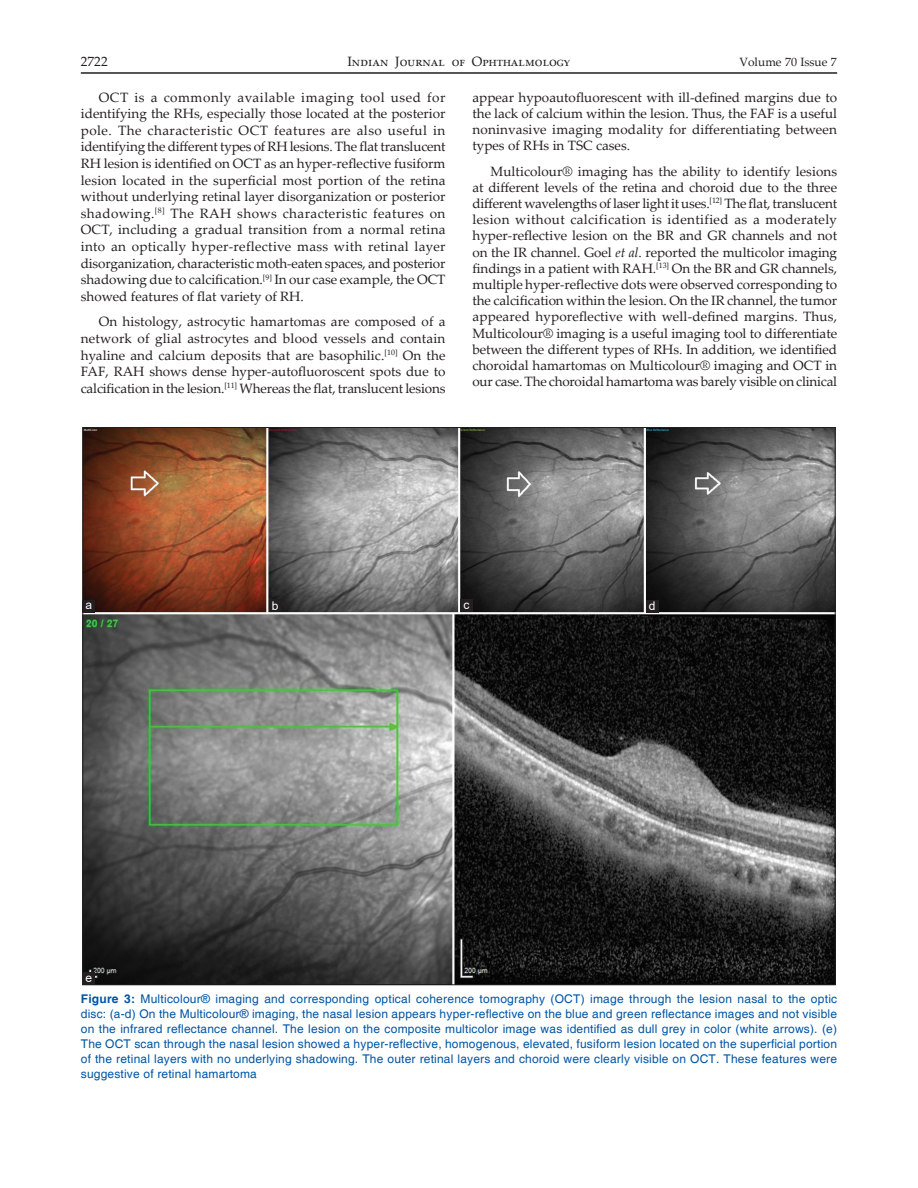
<style>
.page{position:relative;width:918px;height:1188px;background:#fff}
.page>*{position:absolute;margin:0;border:0;box-sizing:border-box;transform-origin:0 0}
.TX{font:13.5px/16.6px "Palatino Linotype";letter-spacing:-.005em;color:#231f20;text-align:justify}
.FGC{font:12px/15px "Helvetica";letter-spacing:.015em;color:#0155a5;text-align:justify}
.t1{font:12px "Palatino Linotype";color:#231f20}
.LABEL{font:12px "Arial";color:#fff}
.s1{font-style:italic}
.s2{font-weight:700}
</style>
<div class="page">
<hr style="left:81px;top:72px;width:756px;height:2px;background:#231f20">
<img style="left:85px;top:429px;width:748px;height:554px">
<div style="left:646px;top:600px;width:12px;height:12px;background:#231f20"></div>
<div style="left:460px;top:600px;width:13px;height:12px;background:#231f20"></div>
<div style="left:269px;top:600px;width:13px;height:12px;background:#231f20"></div>
<div style="left:83px;top:600px;width:12px;height:12px;background:#231f20"></div>
<div style="left:83px;top:972px;width:12px;height:13px;background:#231f20"></div>
<p class="TX" style="left:81px;top:53px;width:28px">2722</p>
<p class="TX" style="left:347px;top:53px;width:225px">Indian Journal of Ophthalmology</p>
<p class="t1" style="left:739px;top:54px;width:99px">Volume 70 Issue 7</p>
<p class="TX" style="left:81px;top:88px;width:366px;text-indent:18px">OCT is a commonly available imaging tool used for identifying the RHs, especially those located at the posterior pole. The characteristic OCT features are also useful in identifying the different types of RH lesions. The flat translucent RH lesion is identified on OCT as an hyper‑reflective fusiform lesion located in the superficial most portion of the retina without underlying retinal layer disorganization or posterior shadowing.<sup>[8]</sup> The RAH shows characteristic features on OCT, including a gradual transition from a normal retina into an optically hyper‑reflective mass with retinal layer disorganization, characteristic moth‑eaten spaces, and posterior shadowing due to calcification.<sup>[9]</sup> In our case example, the OCT showed features of flat variety of RH.</p>
<p class="TX" style="left:81px;top:313px;width:366px;text-indent:18px">On histology, astrocytic hamartomas are composed of a network of glial astrocytes and blood vessels and contain hyaline and calcium deposits that are basophilic.<sup>[10]</sup> On the FAF, RAH shows dense hyper‑autofluoroscent spots due to calcification in the lesion.<sup>[11]</sup> Whereas the flat, translucent lesions</p>
<p class="TX" style="left:472px;top:89px;width:366px;line-height:16.2px">appear hypoautofluorescent with ill‑defined margins due to the lack of calcium within the lesion. Thus, the FAF is a useful noninvasive imaging modality for differentiating between types of RHs in TSC cases.</p>
<p class="TX" style="left:472px;top:162px;width:366px;line-height:16.2px;text-indent:18px">Multicolour® imaging has the ability to identify lesions at different levels of the retina and choroid due to the three different wavelengths of laser light it uses.<sup>[12]</sup> The flat, translucent lesion without calcification is identified as a moderately hyper‑reflective lesion on the BR and GR channels and not on the IR channel. Goel <span class="s1">et al</span>. reported the multicolor imaging findings in a patient with RAH.<sup>[13]</sup> On the BR and GR channels, multiple hyper‑reflective dots were observed corresponding to the calcification within the lesion. On the IR channel, the tumor appeared hyporeflective with well‑defined margins. Thus, Multicolour® imaging is a useful imaging tool to differentiate between the different types of RHs. In addition, we identified choroidal hamartomas on Multicolour® imaging and OCT in our case. The choroidal hamartoma was barely visible on clinical</p>
<p class="LABEL" style="left:86px;top:597px;width:8px">a</p>
<p class="LABEL" style="left:272px;top:598px;width:8px">b</p>
<p class="LABEL" style="left:464px;top:597px;width:7px">c</p>
<p class="LABEL" style="left:649px;top:598px;width:8px">d</p>
<p class="LABEL" style="left:86px;top:969px;width:8px">e</p>
<p class="FGC" style="left:81px;top:991px;width:758px"><span class="s2">Figure 3:</span> Multicolour® imaging and corresponding optical coherence tomography (OCT) image through the lesion nasal to the optic disc: (a‑d) On the Multicolour® imaging, the nasal lesion appears hyper‑reflective on the blue and green reflectance images and not visible on the infrared reflectance channel. The lesion on the composite multicolor image was identified as dull grey in color (white arrows). (e)<br>The OCT scan through the nasal lesion showed a hyper‑reflective, homogenous, elevated, fusiform lesion located on the superficial portion of the retinal layers with no underlying shadowing. The outer retinal layers and choroid were clearly visible on OCT. These features were suggestive of retinal hamartoma</p>
</div>
